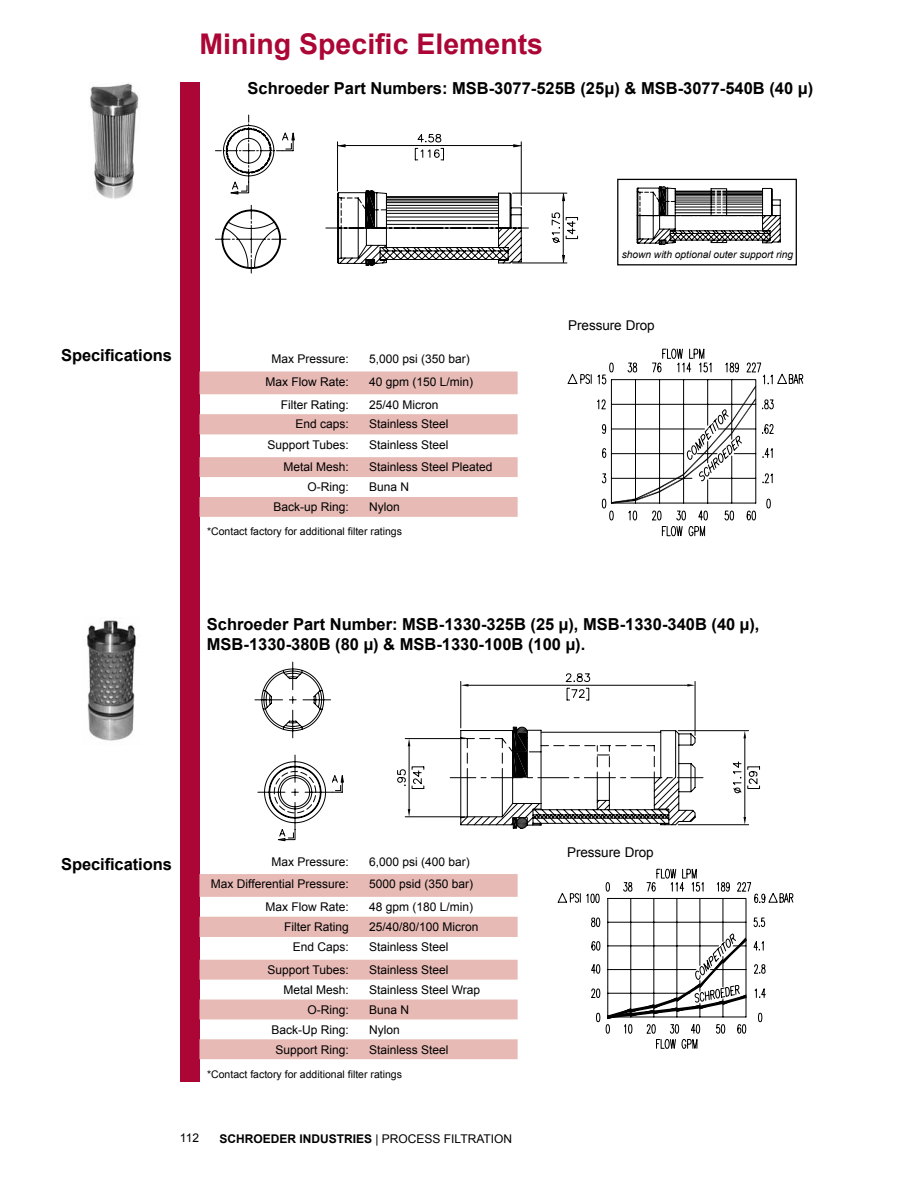
<style>
.page{position:relative;width:918px;height:1188px;background:#fff}
.page>*{position:absolute;margin:0;border:0;box-sizing:border-box;transform-origin:0 0}
.t1{font:700 28.5px "Arial";color:#ab0635}
.t2{font:700 16.5px/19.8px "Arial";color:#000}
.t3{font:13.5px "Arial";letter-spacing:-.005em;color:#000}
.t4{font:12px "Arial";color:#000}
.t5{font:700 12px "Arial";color:#000}
.t6{font:10.5px "Arial";color:#000}
.t7{font:italic 10.2px "Arial";color:#000}
.s1{font-weight:400}
</style>
<div class="page">
<div style="left:180px;top:82px;width:19px;height:1000px;background:#ab0635"></div>
<svg style="left:199px;top:372px;width:319px;height:145px;fill:#e7bab5"></svg>
<svg style="left:199px;top:874px;width:319px;height:185px;fill:#e7bab5"></svg>
<svg style="left:215px;top:115px;width:79px;height:79px"></svg>
<svg style="left:325px;top:134px;width:253px;height:132px"></svg>
<svg style="left:215px;top:205px;width:71px;height:68px"></svg>
<svg style="left:636px;top:186px;width:145px;height:59px"></svg>
<div style="left:617px;top:179px;width:180px;height:86px;border:1px solid #000"></div>
<svg style="left:567px;top:348px;width:237px;height:189px"></svg>
<svg style="left:611px;top:386px;width:145px;height:118px"></svg>
<svg style="left:557px;top:868px;width:237px;height:181px"></svg>
<svg style="left:607px;top:937px;width:140px;height:82px"></svg>
<svg style="left:258px;top:755px;width:86px;height:86px"></svg>
<svg style="left:255px;top:662px;width:76px;height:76px"></svg>
<svg style="left:397px;top:674px;width:363px;height:155px"></svg>
<img style="left:90px;top:83px;width:49px;height:116px">
<img style="left:86px;top:620px;width:50px;height:121px">
<h1 class="t1" style="left:199px;top:25px;width:345px">Mining Specific Elements</h1>
<h2 class="t2" style="left:248px;top:79px;width:567px">Schroeder Part Numbers: MSB-3077-525B (25μ) &amp; MSB-3077-540B (40 μ)</h2>
<h2 class="t2" style="left:61px;top:346px;width:112px">Specifications</h2>
<p class="t7" style="left:622px;top:247px;width:173px">shown with optional outer support ring</p>
<p class="t4" style="left:271px;top:351px;width:79px">Max Pressure:</p>
<p class="t4" style="left:369px;top:351px;width:102px">5,000 psi (350 bar)</p>
<p class="t4" style="left:265px;top:374px;width:85px">Max Flow Rate:</p>
<p class="t4" style="left:369px;top:374px;width:106px">40 gpm (150 L/min)</p>
<p class="t4" style="left:281px;top:397px;width:70px">Filter Rating:</p>
<p class="t4" style="left:369px;top:397px;width:71px">25/40 Micron</p>
<p class="t4" style="left:295px;top:416px;width:55px">End caps:</p>
<p class="t4" style="left:369px;top:416px;width:81px">Stainless Steel</p>
<p class="t4" style="left:267px;top:437px;width:83px">Support Tubes:</p>
<p class="t4" style="left:369px;top:437px;width:81px">Stainless Steel</p>
<p class="t4" style="left:283px;top:459px;width:67px">Metal Mesh:</p>
<p class="t4" style="left:369px;top:459px;width:125px">Stainless Steel Pleated</p>
<p class="t4" style="left:307px;top:479px;width:43px">O-Ring:</p>
<p class="t4" style="left:369px;top:479px;width:42px">Buna N</p>
<p class="t4" style="left:273px;top:499px;width:77px">Back-up Ring:</p>
<p class="t4" style="left:369px;top:499px;width:32px">Nylon</p>
<p class="t6" style="left:207px;top:525px;width:196px">*Contact factory for additional filter ratings</p>
<p class="t3" style="left:568px;top:317px;width:88px">Pressure Drop</p>
<h2 class="t2" style="left:207px;top:615px;width:554px">Schroeder Part Number: MSB-1330-325B (25 µ), MSB-1330-340B (40 µ),<br>MSB-1330-380B (80 µ) &amp; MSB-1330-100B (100 µ).</h2>
<h2 class="t2" style="left:61px;top:855px;width:112px">Specifications</h2>
<p class="t4" style="left:271px;top:854px;width:79px">Max Pressure:</p>
<p class="t4" style="left:369px;top:854px;width:102px">6,000 psi (400 bar)</p>
<p class="t4" style="left:211px;top:876px;width:139px">Max Differential Pressure:</p>
<p class="t4" style="left:369px;top:876px;width:106px">5000 psid (350 bar)</p>
<p class="t4" style="left:265px;top:899px;width:85px">Max Flow Rate:</p>
<p class="t4" style="left:369px;top:899px;width:106px">48 gpm (180 L/min)</p>
<p class="t4" style="left:284px;top:919px;width:66px">Filter Rating</p>
<p class="t4" style="left:369px;top:919px;width:111px">25/40/80/100 Micron</p>
<p class="t4" style="left:293px;top:939px;width:58px">End Caps:</p>
<p class="t4" style="left:369px;top:939px;width:81px">Stainless Steel</p>
<p class="t4" style="left:267px;top:962px;width:83px">Support Tubes:</p>
<p class="t4" style="left:369px;top:962px;width:81px">Stainless Steel</p>
<p class="t4" style="left:283px;top:982px;width:67px">Metal Mesh:</p>
<p class="t4" style="left:369px;top:982px;width:113px">Stainless Steel Wrap</p>
<p class="t4" style="left:307px;top:1002px;width:43px">O-Ring:</p>
<p class="t4" style="left:369px;top:1002px;width:42px">Buna N</p>
<p class="t4" style="left:271px;top:1022px;width:79px">Back-Up Ring:</p>
<p class="t4" style="left:369px;top:1022px;width:32px">Nylon</p>
<p class="t4" style="left:275px;top:1042px;width:75px">Support Ring:</p>
<p class="t4" style="left:369px;top:1042px;width:81px">Stainless Steel</p>
<p class="t6" style="left:207px;top:1068px;width:196px">*Contact factory for additional filter ratings</p>
<p class="t4" style="left:180px;top:1130px;width:21px">112</p>
<p class="t5" style="left:219px;top:1131px;width:294px">SCHROEDER INDUSTRIES <span class="s1">| PROCESS FILTRATION</span></p>
<p class="t3" style="left:567px;top:844px;width:88px">Pressure Drop</p>
</div>
